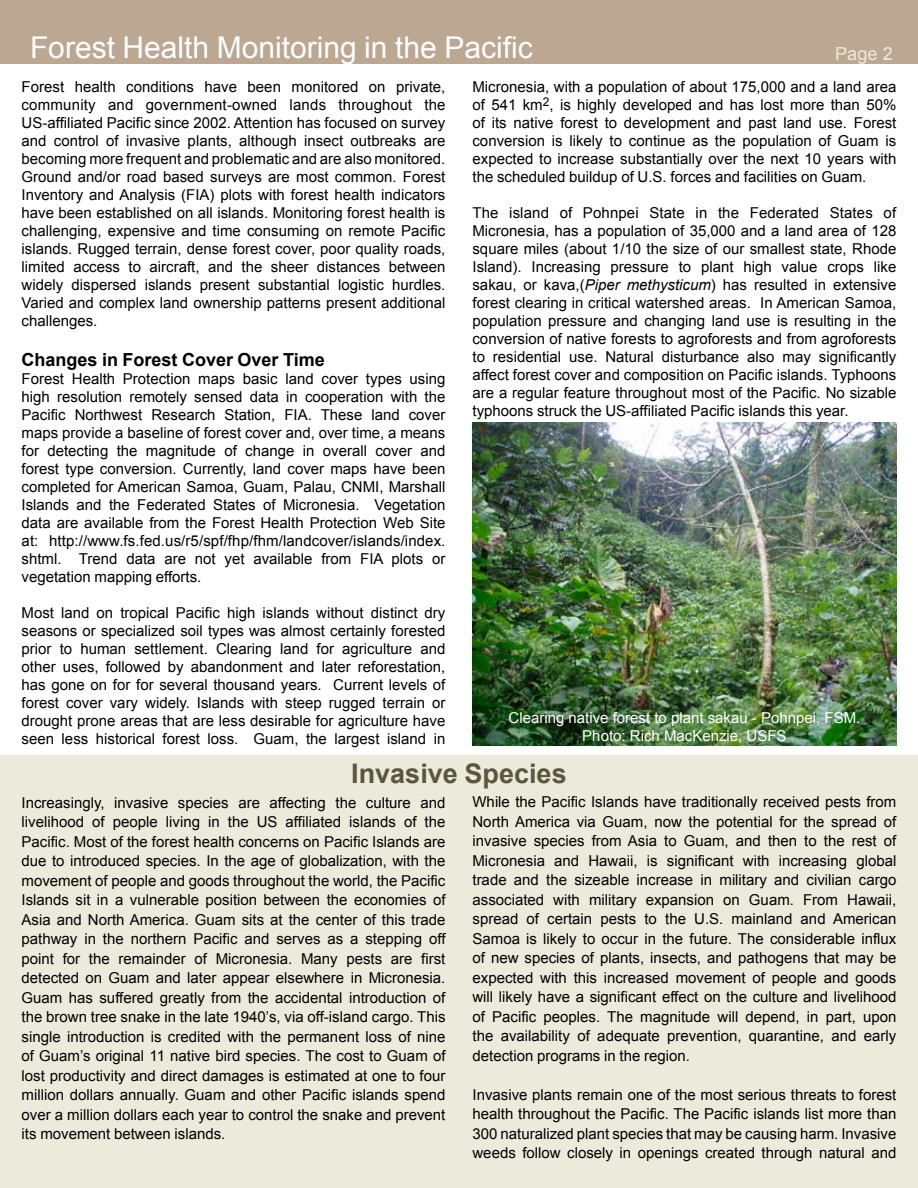
<style>
.page{position:relative;width:918px;height:1188px;background:#fff}
.page>*{position:absolute;margin:0;border:0;box-sizing:border-box;transform-origin:0 0}
.t1{font:30px "Arial";color:#fff}
.t2{font:700 27px "Arial";color:#59573e}
.t3{font:700 18px "Arial";color:#000}
.t4{font:18px "Arial";color:#eceada}
.t5{font:15px/18px "Arial";color:#000;text-align:justify}
.t6{font:15px/18px "Arial";color:#fff;text-align:center}
.s1{font-style:italic}
</style>
<div class="page">
<img style="left:472px;top:422px;width:424px;height:324px">
<div style="left:0;top:755px;width:918px;height:433px;background:#eceada"></div>
<div style="left:0;top:0;width:918px;height:64px;background:#bca793"></div>
<h1 class="t1" style="left:30px;top:28px;width:504px">Forest Health Monitoring in the Pacific</h1>
<p class="t4" style="left:835px;top:42px;width:59px">Page 2</p>
<p class="t5" style="left:22px;top:78px;width:425px">Forest health conditions have been monitored on private, community and government-owned lands throughout the US-affiliated Pacific since 2002. Attention has focused on survey and control of invasive plants, although insect outbreaks are becoming more frequent and problematic and are also monitored.<br>Ground and/or road based surveys are most common. Forest Inventory and Analysis (FIA) plots with forest health indicators have been established on all islands. Monitoring forest health is challenging, expensive and time consuming on remote Pacific islands. Rugged terrain, dense forest cover, poor quality roads, limited access to aircraft, and the sheer distances between widely dispersed islands present substantial logistic hurdles.<br>Varied and complex land ownership patterns present additional challenges.</p>
<p class="t3" style="left:22px;top:347px;width:305px">Changes in Forest Cover Over Time</p>
<p class="t5" style="left:22px;top:370px;width:425px">Forest Health Protection maps basic land cover types using high resolution remotely sensed data in cooperation with the Pacific Northwest Research Station, FIA. These land cover maps provide a baseline of forest cover and, over time, a means for detecting the magnitude of change in overall cover and forest type conversion. Currently, land cover maps have been completed for American Samoa, Guam, Palau, CNMI, Marshall Islands and the Federated States of Micronesia. Vegetation data are available from the Forest Health Protection Web Site at: http://www.fs.fed.us/r5/spf/fhp/fhm/landcover/islands/index. shtml. Trend data are not yet available from FIA plots or vegetation mapping efforts.</p>
<p class="t5" style="left:22px;top:604px;width:425px">Most land on tropical Pacific high islands without distinct dry seasons or specialized soil types was almost certainly forested prior to human settlement. Clearing land for agriculture and other uses, followed by abandonment and later reforestation, has gone on for for several thousand years. Current levels of forest cover vary widely. Islands with steep rugged terrain or drought prone areas that are less desirable for agriculture have seen less historical forest loss. Guam, the largest island in</p>
<p class="t5" style="left:472px;top:78px;width:425px">Micronesia, with a population of about 175,000 and a land area of 541 km<sup>2</sup>, is highly developed and has lost more than 50% of its native forest to development and past land use. Forest conversion is likely to continue as the population of Guam is expected to increase substantially over the next 10 years with the scheduled buildup of U.S. forces and facilities on Guam.</p>
<p class="t5" style="left:472px;top:204px;width:425px">The island of Pohnpei State in the Federated States of Micronesia, has a population of 35,000 and a land area of 128 square miles (about 1/10 the size of our smallest state, Rhode Island). Increasing pressure to plant high value crops like sakau, or kava,(<span class="s1">Piper methysticum</span>) has resulted in extensive forest clearing in critical watershed areas. In American Samoa, population pressure and changing land use is resulting in the conversion of native forests to agroforests and from agroforests to residential use. Natural disturbance also may significantly affect forest cover and composition on Pacific islands. Typhoons are a regular feature throughout most of the Pacific. No sizable typhoons struck the US-affiliated Pacific islands this year.</p>
<p class="t6" style="left:509px;top:709px;width:353px">Clearing native forest to plant sakau - Pohnpei, FSM.<br>Photo: Rich MacKenzie, USFS</p>
<h2 class="t2" style="left:351px;top:756px;width:217px">Invasive Species</h2>
<p class="t5" style="left:22px;top:793px;width:425px;line-height:19.5px">Increasingly, invasive species are affecting the culture and livelihood of people living in the US affiliated islands of the Pacific. Most of the forest health concerns on Pacific Islands are due to introduced species. In the age of globalization, with the movement of people and goods throughout the world, the Pacific Islands sit in a vulnerable position between the economies of Asia and North America. Guam sits at the center of this trade pathway in the northern Pacific and serves as a stepping off point for the remainder of Micronesia. Many pests are first detected on Guam and later appear elsewhere in Micronesia.<br>Guam has suffered greatly from the accidental introduction of the brown tree snake in the late 1940’s, via off-island cargo. This single introduction is credited with the permanent loss of nine of Guam’s original 11 native bird species. The cost to Guam of lost productivity and direct damages is estimated at one to four million dollars annually. Guam and other Pacific islands spend over a million dollars each year to control the snake and prevent its movement between islands.</p>
<p class="t5" style="left:472px;top:793px;width:425px;line-height:19.5px">While the Pacific Islands have traditionally received pests from North America via Guam, now the potential for the spread of invasive species from Asia to Guam, and then to the rest of Micronesia and Hawaii, is significant with increasing global trade and the sizeable increase in military and civilian cargo associated with military expansion on Guam. From Hawaii, spread of certain pests to the U.S. mainland and American Samoa is likely to occur in the future. The considerable influx of new species of plants, insects, and pathogens that may be expected with this increased movement of people and goods will likely have a significant effect on the culture and livelihood of Pacific peoples. The magnitude will depend, in part, upon the availability of adequate prevention, quarantine, and early detection programs in the region.</p>
<p class="t5" style="left:472px;top:1085px;width:425px;line-height:19.5px">Invasive plants remain one of the most serious threats to forest health throughout the Pacific. The Pacific islands list more than 300 naturalized plant species that may be causing harm. Invasive weeds follow closely in openings created through natural and</p>
</div>
